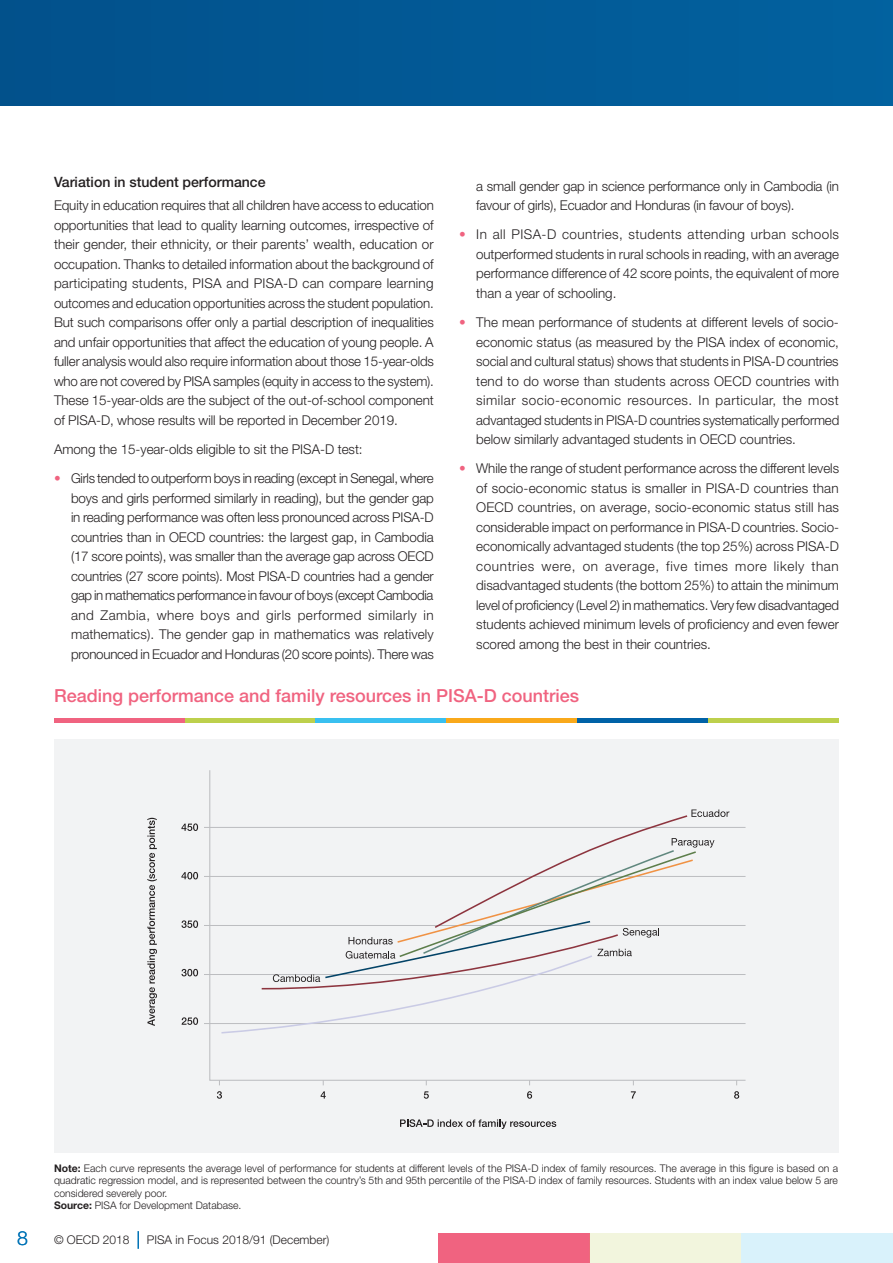
<style>
.page{position:relative;width:893px;height:1263px;background:#fff}
.page>*{position:absolute;margin:0;border:0;box-sizing:border-box;transform-origin:0 0}
.t1{font:300 19.5px "Helvetica Neue LT Std";color:#0073b6}
.t2{font:500 18px "Helvetica Neue LT Std";color:#f06380}
.t3{font:500 14.25px "Helvetica Neue LT Std";color:#231f20}
.t4{font:300 13.5px/19.5px "Helvetica Neue LT Std";letter-spacing:-.005em;color:#231f20;text-align:justify}
.t5{font:300 12px "Helvetica Neue LT Std";color:#231f20}
.t6{font:300 10.5px/12.6px "Helvetica Neue LT Std";color:#231f20}
.s1{font-weight:700;color:#f06380}
.s2{font-weight:700}
</style>
<div class="page">
<svg style="left:137px;top:1231px;width:2px;height:18px"></svg>
<div style="left:0;top:0;width:893px;height:105px;background:#025995"></div>
<div style="left:438px;top:1233px;width:151px;height:30px;background:#f06380"></div>
<div style="left:589px;top:1233px;width:152px;height:30px;background:#f2f5dd"></div>
<div style="left:741px;top:1233px;width:152px;height:30px;background:#d9f2fb"></div>
<hr style="left:892px;top:1233px;width:1px;height:30px;background:#f9a91b">
<hr style="left:54px;top:718px;width:131px;height:4px;background:#f06380">
<hr style="left:185px;top:718px;width:131px;height:4px;background:#bdd04c">
<hr style="left:316px;top:718px;width:130px;height:4px;background:#39c0f0">
<hr style="left:446px;top:718px;width:131px;height:4px;background:#f9a91b">
<hr style="left:577px;top:718px;width:131px;height:4px;background:#0062a7">
<hr style="left:708px;top:718px;width:131px;height:4px;background:#bdd04c">
<div style="left:54px;top:739px;width:785px;height:414px;background:#f2f3f4"></div>
<svg style="left:209px;top:770px;width:537px;height:311px"></svg>
<hr style="left:204px;top:827px;width:541px;height:1px;background:#bcbdc0">
<hr style="left:204px;top:876px;width:541px;height:1px;background:#bcbdc0">
<hr style="left:204px;top:925px;width:541px;height:1px;background:#bcbdc0">
<hr style="left:204px;top:974px;width:541px;height:1px;background:#bcbdc0">
<hr style="left:204px;top:1023px;width:541px;height:1px;background:#bcbdc0">
<svg style="left:217px;top:1091px;width:5px;height:8px"></svg>
<svg style="left:181px;top:823px;width:17px;height:8px"></svg>
<svg style="left:181px;top:872px;width:17px;height:7px"></svg>
<svg style="left:181px;top:920px;width:17px;height:8px"></svg>
<svg style="left:181px;top:969px;width:17px;height:7px"></svg>
<svg style="left:182px;top:1017px;width:16px;height:8px"></svg>
<svg style="left:400px;top:1119px;width:156px;height:10px"></svg>
<svg style="left:147px;top:818px;width:10px;height:208px"></svg>
<svg style="left:321px;top:1091px;width:5px;height:7px"></svg>
<svg style="left:424px;top:1091px;width:5px;height:8px"></svg>
<svg style="left:527px;top:1091px;width:5px;height:8px"></svg>
<svg style="left:631px;top:1091px;width:5px;height:7px"></svg>
<svg style="left:734px;top:1091px;width:5px;height:8px"></svg>
<svg style="left:220px;top:809px;width:509px;height:225px"></svg>
<p class="t3" style="left:54px;top:173px;width:213px">Variation in student performance</p>
<p class="t4" style="left:54px;top:195px;width:381px">Equity in education requires that all children have access to education opportunities that lead to quality learning outcomes, irrespective of their gender, their ethnicity, or their parents’ wealth, education or occupation. Thanks to detailed information about the background of participating students, PISA and PISA-D can compare learning outcomes and education opportunities across the student population.<br>But such comparisons offer only a partial description of inequalities and unfair opportunities that affect the education of young people. A fuller analysis would also require information about those 15-year-olds who are not covered by PISA samples (equity in access to the system).<br>These 15-year-olds are the subject of the out-of-school component of PISA-D, whose results will be reported in December 2019.</p>
<p class="t4" style="left:54px;top:439px;width:310px">Among the 15-year-olds eligible to sit the PISA-D test:</p>
<p class="t4" style="left:71px;top:468px;width:364px;text-indent:-17px"><span class="s1">•</span> Girls tended to outperform boys in reading (except in Senegal, where boys and girls performed similarly in reading), but the gender gap in reading performance was often less pronounced across PISA-D countries than in OECD countries: the largest gap, in Cambodia (17 score points), was smaller than the average gap across OECD countries (27 score points). Most PISA-D countries had a gender gap in mathematics performance in favour of boys (except Cambodia and Zambia, where boys and girls performed similarly in mathematics). The gender gap in mathematics was relatively pronounced in Ecuador and Honduras (20 score points). There was</p>
<p class="t4" style="left:476px;top:176px;width:364px">a small gender gap in science performance only in Cambodia (in favour of girls), Ecuador and Honduras (in favour of boys).</p>
<p class="t4" style="left:476px;top:224px;width:364px;text-indent:-17px"><span class="s1">•</span> In all PISA-D countries, students attending urban schools outperformed students in rural schools in reading, with an average performance difference of 42 score points, the equivalent of more than a year of schooling.</p>
<p class="t4" style="left:476px;top:312px;width:364px;text-indent:-17px"><span class="s1">•</span> The mean performance of students at different levels of socio&shy;economic status (as measured by the PISA index of economic, social and cultural status) shows that students in PISA-D countries tend to do worse than students across OECD countries with similar socio-economic resources. In particular, the most advantaged students in PISA-D countries systematically performed below similarly advantaged students in OECD countries.</p>
<p class="t4" style="left:476px;top:458px;width:364px;text-indent:-17px"><span class="s1">•</span> While the range of student performance across the different levels of socio-economic status is smaller in PISA-D countries than OECD countries, on average, socio-economic status still has considerable impact on performance in PISA-D countries. Socio&shy;economically advantaged students (the top 25%) across PISA-D countries were, on average, five times more likely than disadvantaged students (the bottom 25%) to attain the minimum level of proficiency (Level 2) in mathematics. Very few disadvantaged students achieved minimum levels of proficiency and even fewer scored among the best in their countries.</p>
<h2 class="t2" style="left:54px;top:685px;width:527px">Reading performance and family resources in PISA-D countries</h2>
<p class="t6" style="left:54px;top:1161px;width:786px"><span class="s2">Note:</span> Each curve represents the average level of performance for students at different levels of the PISA-D index of family resources. The average in this figure is based on a quadratic regression model, and is represented between the country’s 5th and 95th percentile of the PISA-D index of family resources. Students with an index value below 5 are considered severely poor.<br><span class="s2">Source:</span> PISA for Development Database.</p>
<h1 class="t1" style="left:17px;top:1226px;width:12px">8</h1>
<p class="t5" style="left:54px;top:1233px;width:77px">© OECD 2018</p>
<p class="t5" style="left:147px;top:1233px;width:184px">PISA in Focus 2018/91 (December)</p>
</div>
